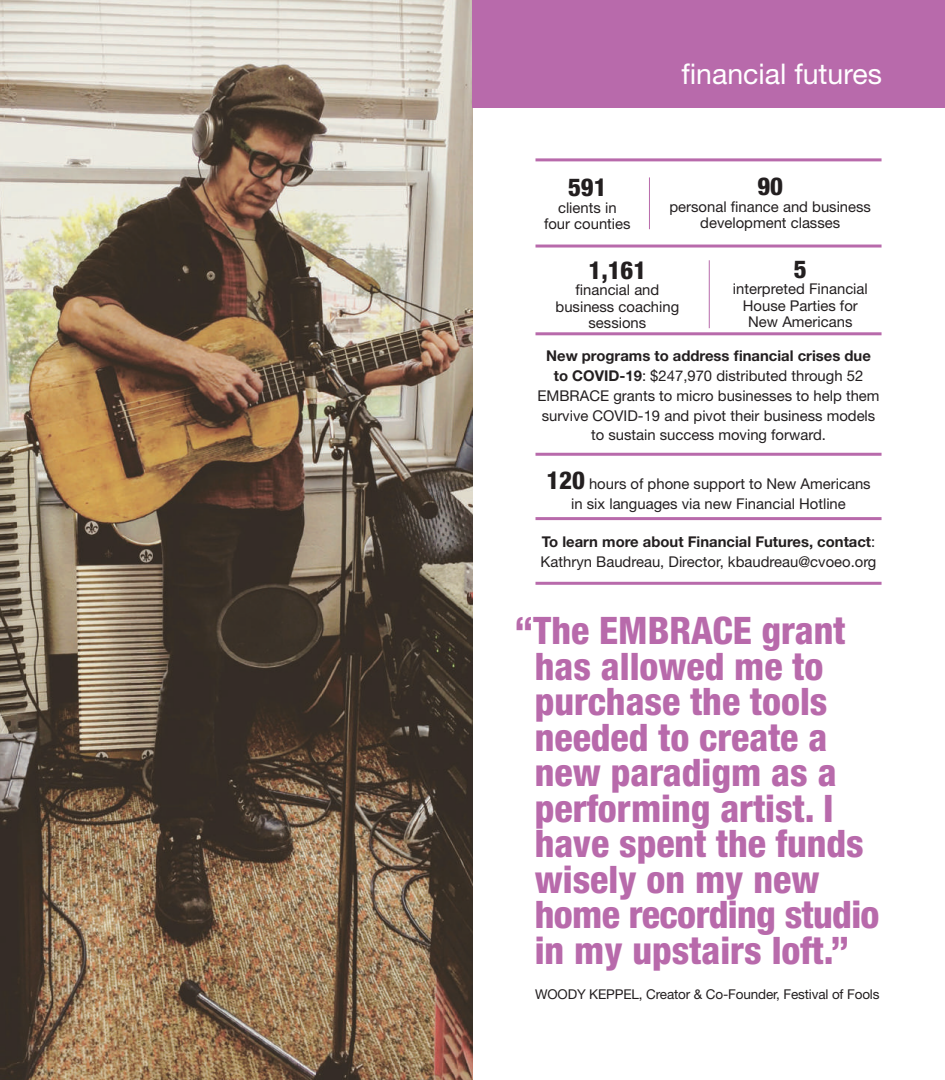
<style>
.page{position:relative;width:945px;height:1080px;background:#fff}
.page>*{position:absolute;margin:0;border:0;box-sizing:border-box;transform-origin:0 0}
.t1{font:800 condensed 37.95px/35.5px "Helvetica Neue LT Std";color:#b86aab}
.t2{font:28.5px "Helvetica Neue LT Std";color:#fff}
.t3{font:800 condensed 24.75px "Helvetica Neue LT Std";color:#231f20}
.t4{font:14.85px/16.5px "Helvetica Neue LT Std";color:#231f20;text-align:center}
.t5{font:13.5px "Helvetica Neue LT Std";letter-spacing:-.01em;color:#231f20}
.s1{font-weight:700}
.s2{font-weight:800;font-stretch:condensed;font-size:24.75px}
</style>
<div class="page">
<img style="left:0;top:0;width:472px;height:1080px">
<div style="left:472px;top:0;width:473px;height:108px;background:#b86aab"></div>
<hr style="left:536px;top:245px;width:346px;height:3px;background:#b86aab">
<hr style="left:536px;top:332px;width:346px;height:3px;background:#b86aab">
<hr style="left:536px;top:453px;width:346px;height:3px;background:#b86aab">
<hr style="left:536px;top:158px;width:346px;height:3px;background:#b86aab">
<hr style="left:649px;top:177px;width:1px;height:52px;background:#b86aab">
<hr style="left:709px;top:260px;width:1px;height:68px;background:#b86aab">
<hr style="left:536px;top:517px;width:346px;height:3px;background:#b86aab">
<hr style="left:536px;top:582px;width:346px;height:3px;background:#b86aab">
<h2 class="t2" style="left:681px;top:57px;width:202px">financial futures</h2>
<h3 class="t3" style="left:757px;top:171px;width:27px">90</h3>
<p class="t4" style="left:669px;top:198px;width:203px">personal finance and business development classes</p>
<h3 class="t3" style="left:794px;top:254px;width:14px">5</h3>
<p class="t4" style="left:733px;top:281px;width:137px">interpreted Financial<br>House Parties for<br>New Americans</p>
<h3 class="t3" style="left:568px;top:172px;width:40px">591</h3>
<p class="t4" style="left:544px;top:199px;width:88px">clients in four counties</p>
<h3 class="t3" style="left:588px;top:255px;width:59px">1,161</h3>
<p class="t4" style="left:556px;top:282px;width:125px">financial and business coaching sessions</p>
<p class="t4" style="left:537px;top:346px;width:344px;line-height:19.8px"><span class="s1">New programs to address financial crises due to COVID-19</span>: $247,970 distributed through 52<br>EMBRACE grants to micro businesses to help them survive COVID-19 and pivot their business models to sustain success moving forward.</p>
<p class="t4" style="left:546px;top:474px;width:326px;line-height:19.8px"><span class="s2">120</span> hours of phone support to New Americans in six languages via new Financial Hotline</p>
<p class="t4" style="left:541px;top:532px;width:337px;line-height:19.8px;text-align:left"><span class="s1">To learn more about Financial Futures, contact</span>:<br>Kathryn Baudreau, Director, kbaudreau@cvoeo.org</p>
<h1 class="t1" style="left:535px;top:613px;width:346px;text-indent:-20px">“The EMBRACE grant has allowed me to purchase the tools needed to create a new paradigm as a performing artist. I have spent the funds wisely on my new home recording studio in my upstairs loft.”</h1>
<p class="t5" style="left:535px;top:986px;width:346px">WOODY KEPPEL, Creator &amp; Co-Founder, Festival of Fools</p>
</div>
